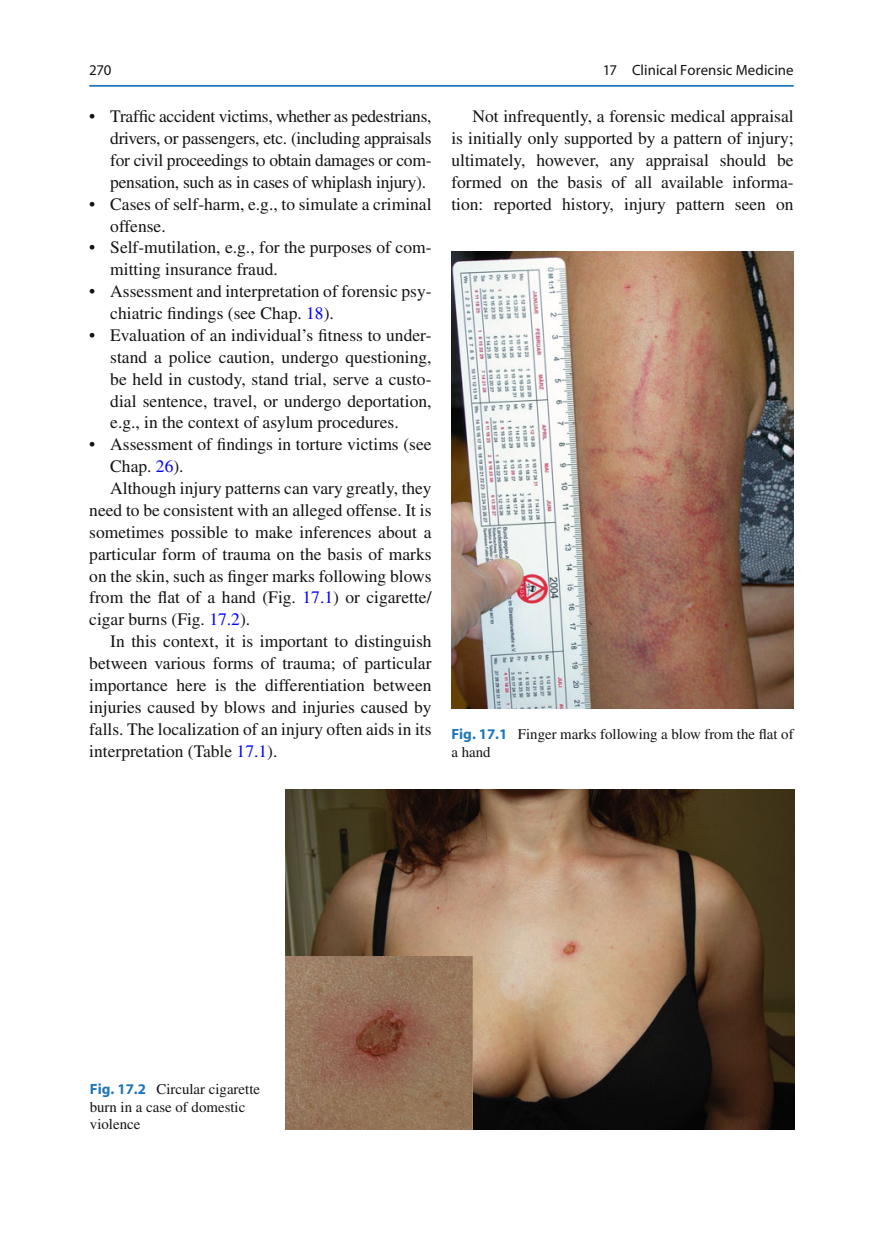
<style>
.page{position:relative;width:883px;height:1260px;background:#fff}
.page>*{position:absolute;margin:0;border:0;box-sizing:border-box;transform-origin:0 0}
.t1{font:17.5px/21.9px "Times";color:#131413;text-align:justify}
.t2{font:14.88px/17.5px "Times";color:#131413}
.t3{font:14.88px "Myriad";letter-spacing:.005em;color:#131413}
.s1{color:#00f}
.s2{font-family:"Myriad";font-weight:700;color:#1f77b9}
</style>
<div class="page">
<img style="left:451px;top:252px;width:343px;height:456px">
<img style="left:286px;top:790px;width:508px;height:339px">
<img style="left:286px;top:956px;width:186px;height:173px">
<hr style="left:89px;top:85px;width:705px;height:2px;background:#1f77b9">
<p class="t3" style="left:89px;top:64px;width:24px">270</p>
<p class="t1" style="left:110px;top:107px;width:323px;text-indent:-21px">• Traffic accident victims, whether as pedestrians, drivers, or passengers, etc. (including appraisals for civil proceedings to obtain damages or com&shy;pensation, such as in cases of whiplash injury).</p>
<p class="t1" style="left:110px;top:195px;width:323px;text-indent:-21px">• Cases of self-harm, e.g., to simulate a criminal offense.</p>
<p class="t1" style="left:110px;top:238px;width:323px;text-indent:-21px">• Self-mutilation, e.g., for the purposes of com&shy;mitting insurance fraud.</p>
<p class="t1" style="left:110px;top:282px;width:323px;text-indent:-21px">• Assessment and interpretation of forensic psy&shy;chiatric findings (see Chap. <span class="s1">18</span>).</p>
<p class="t1" style="left:110px;top:326px;width:323px;text-indent:-21px">• Evaluation of an individual’s fitness to under&shy;stand a police caution, undergo questioning, be held in custody, stand trial, serve a custo&shy;dial sentence, travel, or undergo deportation, e.g., in the context of asylum procedures.</p>
<p class="t1" style="left:89px;top:435px;width:344px">• Assessment of findings in torture victims (see</p>
<p class="t1" style="left:110px;top:457px;width:75px">Chap. <span class="s1">26</span>).</p>
<p class="t1" style="left:110px;top:479px;width:323px">Although injury patterns can vary greatly, they</p>
<p class="t1" style="left:89px;top:501px;width:344px">need to be consistent with an alleged offense. It is</p>
<p class="t1" style="left:89px;top:523px;width:344px">sometimes possible to make inferences about a</p>
<p class="t1" style="left:89px;top:545px;width:344px">particular form of trauma on the basis of marks</p>
<p class="t1" style="left:89px;top:566px;width:344px">on the skin, such as finger marks following blows</p>
<p class="t1" style="left:89px;top:588px;width:344px">from the flat of a hand (Fig. <span class="s1">17.1</span> ) or cigarette/</p>
<p class="t1" style="left:89px;top:610px;width:162px">cigar burns (Fig. <span class="s1">17.2</span> ).</p>
<p class="t1" style="left:110px;top:632px;width:323px">In this context, it is important to distinguish</p>
<p class="t1" style="left:89px;top:654px;width:344px">between various forms of trauma; of particular</p>
<p class="t1" style="left:89px;top:676px;width:344px">importance here is the differentiation between</p>
<p class="t1" style="left:89px;top:698px;width:344px">injuries caused by blows and injuries caused by</p>
<p class="t1" style="left:89px;top:720px;width:344px">falls. The localization of an injury often aids in its</p>
<p class="t1" style="left:89px;top:741px;width:190px">interpretation (Table <span class="s1">17.1</span> ).</p>
<p class="t3" style="left:603px;top:64px;width:192px">17 Clinical Forensic Medicine</p>
<p class="t1" style="left:451px;top:107px;width:344px;text-indent:21px">Not infrequently, a forensic medical appraisal is initially only supported by a pattern of injury; ultimately, however, any appraisal should be formed on the basis of all available informa&shy;tion: reported history, injury pattern seen on</p>
<p class="t2" style="left:451px;top:727px;width:344px"><span class="s2">Fig. 17.1</span> Finger marks following a blow from the flat of a hand</p>
<p class="t2" style="left:90px;top:1082px;width:172px"><span class="s2">Fig. 17.2</span> Circular cigarette burn in a case of domestic violence</p>
</div>
